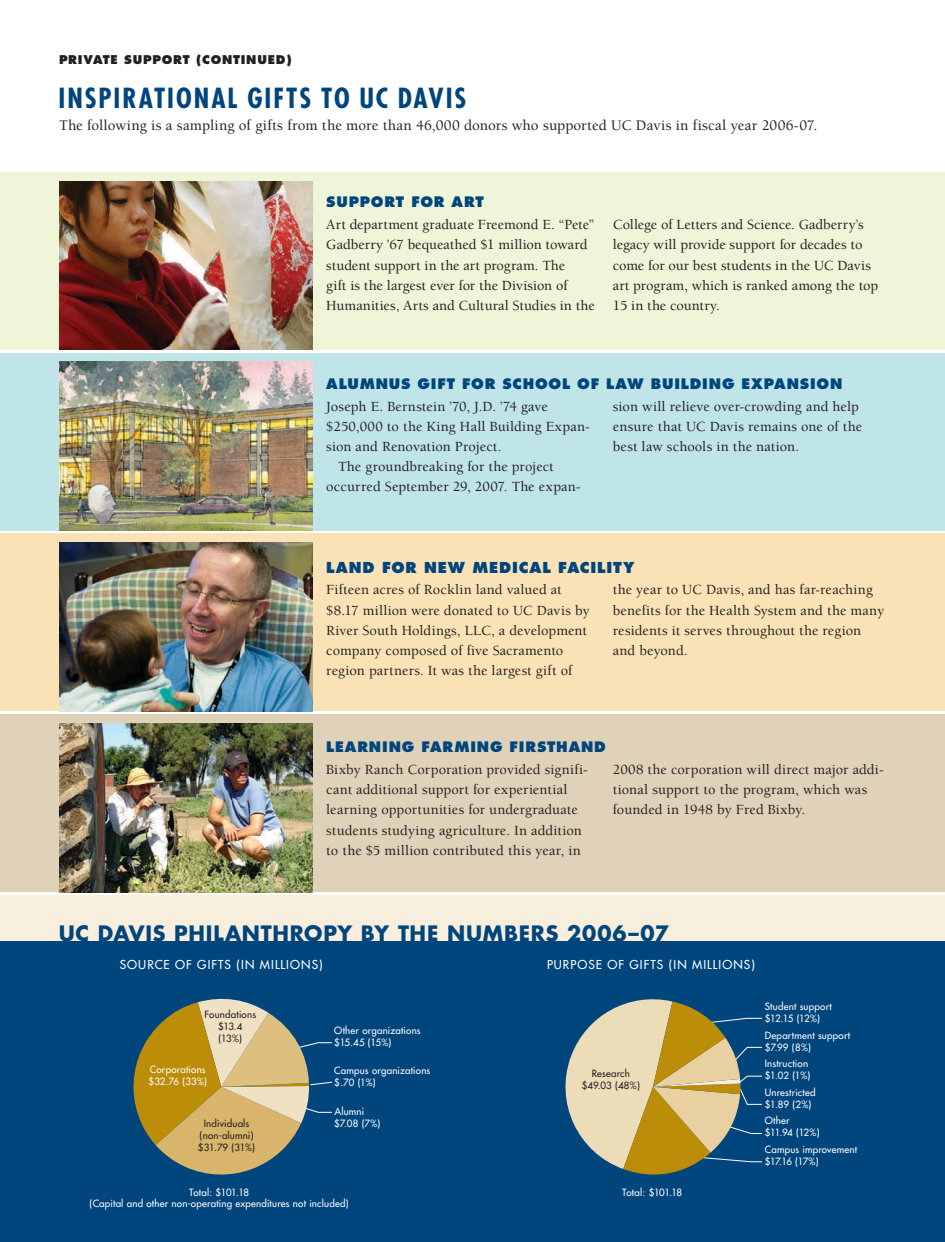
<style>
.page{position:relative;width:945px;height:1242px;background:#fff}
.page>*{position:absolute;margin:0;border:0;box-sizing:border-box;transform-origin:0 0}
.t1{font:700 condensed 27px "Futura";letter-spacing:.075em;color:#00457c}
.t2{font:700 20.7px "Futura";letter-spacing:.04em;color:#00457c}
.t3{font:500 15px "Berkeley";letter-spacing:.015em;color:#231f20}
.t4{font:800 14.7px "Futura";letter-spacing:.055em;color:#00457c}
.t5{font:500 14.4px/20.1px "Berkeley";letter-spacing:.005em;color:#231f20}
.t6{font:800 14.1px "Futura";letter-spacing:.055em;color:#00457c}
.t7{font:12px "Futura";letter-spacing:.09em;color:#fff}
.t8{font:800 11.7px "Futura";letter-spacing:.035em;color:#231f20}
.t9{font:9.75px/12px "Futura";letter-spacing:.015em;color:#fff}
.t10{font:9.75px/12px "Futura";letter-spacing:.005em;color:#231f20;text-align:center}
.t11{font:9.75px/12px "Futura";letter-spacing:-.03em;color:#fff}
</style>
<div class="page">
<div style="left:0;top:896px;width:945px;height:45px;background:#f7eede"></div>
<div style="left:0;top:353px;width:945px;height:177px;background:#bfe5e8"></div>
<div style="left:0;top:534px;width:945px;height:177px;background:#fae2b7"></div>
<div style="left:0;top:715px;width:945px;height:177px;background:#e0d2b8"></div>
<div style="left:0;top:172px;width:945px;height:178px;background:#eff5d8"></div>
<div style="left:0;top:941px;width:945px;height:301px;background:#00457c"></div>
<img style="left:60px;top:724px;width:253px;height:168px">
<img style="left:60px;top:362px;width:253px;height:169px">
<img style="left:60px;top:543px;width:253px;height:168px">
<img style="left:60px;top:181px;width:253px;height:169px">
<svg style="left:133px;top:998px;width:199px;height:177px"></svg>
<svg style="left:565px;top:999px;width:198px;height:176px"></svg>
<p class="t8" style="left:59px;top:52px;width:9px">PRI</p>
<p class="t8" style="left:83px;top:52px;width:52px">VATE SUPPOR</p>
<p class="t8" style="left:183px;top:52px;width:31px">T (CON</p>
<p class="t8" style="left:233px;top:52px;width:18px">TINUED</p>
<p class="t8" style="left:286px;top:52px;width:7px">)</p>
<h1 class="t1" style="left:59px;top:81px;width:407px">INSPIRATIONAL GIFTS TO UC DAVIS</h1>
<p class="t3" style="left:59px;top:118px;width:760px">The following is a sampling of gifts from the more than 46,000 donors who supported UC Davis in fiscal year 2006-07.</p>
<p class="t6" style="left:326px;top:193px;width:157px">SUPPORT FOR ART</p>
<p class="t5" style="left:326px;top:215px;width:270px">Art department graduate Freemond E. “Pete” Gadberry ’67 bequeathed $1 million toward student support in the art program. The<br>gift is the largest ever for the Division of Humanities, Arts and Cultural Studies in the</p>
<p class="t5" style="left:613px;top:215px;width:267px">College of Letters and Science. Gadberry’s legacy will provide support for decades to come for our best students in the UC Davis art program, which is ranked among the top 15 in the country.</p>
<p class="t6" style="left:326px;top:374px;width:518px">ALUMNUS GIFT FOR SCHOOL OF LAW BUILDING EXPANSION</p>
<p class="t5" style="left:326px;top:396px;width:223px">Joseph E. Bernstein ’70, J.D. ’74 gave</p>
<p class="t5" style="left:326px;top:416px;width:265px">$250,000 to the King Hall Building Expan-</p>
<p class="t5" style="left:326px;top:437px;width:177px">sion and Renovation Project.</p>
<p class="t5" style="left:338px;top:457px;width:217px">The groundbreaking for the project</p>
<p class="t5" style="left:326px;top:477px;width:256px">occurred September 29, 2007. The expan-</p>
<p class="t5" style="left:613px;top:396px;width:251px">sion will relieve over-crowding and help ensure that UC Davis remains one of the best law schools in the nation.</p>
<p class="t4" style="left:326px;top:558px;width:310px">LAND FOR NEW MEDICAL FACILITY</p>
<p class="t5" style="left:326px;top:580px;width:265px">Fifteen acres of Rocklin land valued at $8.17 million were donated to UC Davis by River South Holdings, LLC, a development company composed of five Sacramento region partners. It was the largest gift of</p>
<p class="t5" style="left:613px;top:580px;width:273px">the year to UC Davis, and has far-reaching benefits for the Health System and the many residents it serves throughout the region and beyond.</p>
<p class="t6" style="left:326px;top:738px;width:281px">LEARNING FARMING FIRSTHAND</p>
<p class="t5" style="left:326px;top:760px;width:263px">Bixby Ranch Corporation provided signifi&shy;cant additional support for experiential learning opportunities for undergraduate students studying agriculture. In addition to the $5 million contributed this year, in</p>
<p class="t5" style="left:613px;top:760px;width:272px">2008 the corporation will direct major addi&shy;tional support to the program, which was founded in 1948 by Fred Bixby.</p>
<h2 class="t2" style="left:59px;top:919px;width:612px">UC DAVIS PHILANTHROPY BY THE NUMBERS 2006–07</h2>
<p class="t7" style="left:120px;top:957px;width:204px">Source of gifts (in millions)</p>
<p class="t7" style="left:547px;top:957px;width:210px">Purpose of gifts (in millions)</p>
<p class="t10" style="left:205px;top:1008px;width:53px">Foundations $13.4<br>(13%)</p>
<p class="t9" style="left:148px;top:1064px;width:60px">Corporations $32.76 (33%)</p>
<p class="t10" style="left:198px;top:1117px;width:59px">Individuals (non-alumni) $31.79 (31%)</p>
<p class="t9" style="left:334px;top:1024px;width:88px">Other organizations $15.45 (15%)</p>
<p class="t9" style="left:334px;top:1065px;width:97px">Campus organizations $.70 (1%)</p>
<p class="t9" style="left:334px;top:1105px;width:48px">Alumni $7.08 (7%)</p>
<p class="t10" style="left:582px;top:1068px;width:59px">Research $49.03 (48%)</p>
<p class="t9" style="left:189px;top:1186px;width:61px">Total: $101.18</p>
<p class="t9" style="left:622px;top:1186px;width:61px">Total: $101.18</p>
<p class="t9" style="left:90px;top:1197px;width:261px">(Capital and other non-operating expenditures not included)</p>
<p class="t11" style="left:765px;top:1001px;width:69px">Student support $12.15 (12%)</p>
<p class="t9" style="left:765px;top:1029px;width:87px">Department support $7.99 (8%)</p>
<p class="t9" style="left:765px;top:1058px;width:47px">Instruction $1.02 (1%)</p>
<p class="t9" style="left:765px;top:1086px;width:52px">Unrestricted $1.89 (2%)</p>
<p class="t9" style="left:765px;top:1115px;width:56px">Other $11.94 (12%)</p>
<p class="t9" style="left:765px;top:1143px;width:94px">Campus improvement $17.16 (17%)</p>
</div>
